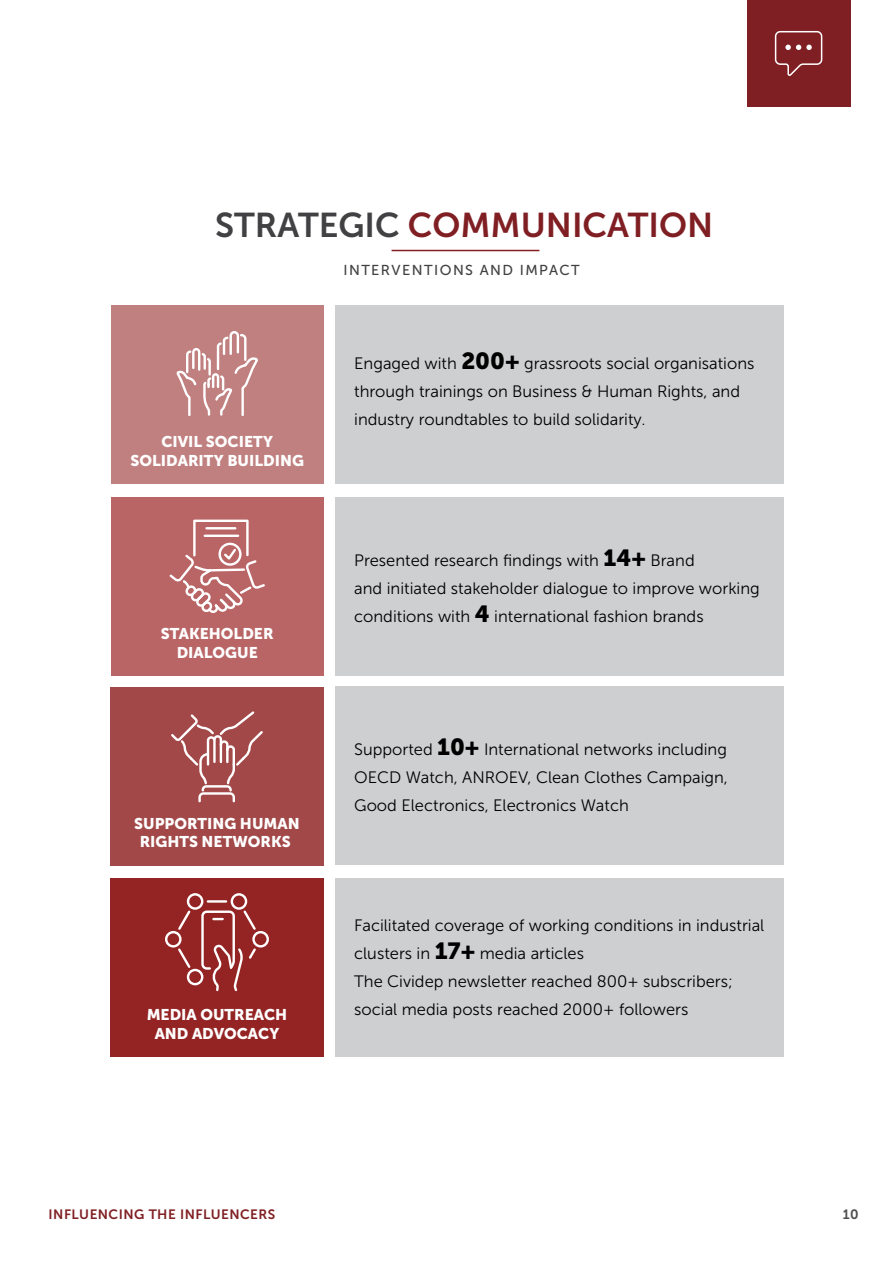
<style>
.page{position:relative;width:894px;height:1263px;background:#fff}
.page>*{position:absolute;margin:0;border:0;box-sizing:border-box;transform-origin:0 0}
.t1{font:34.35px "Museo Sans 700";color:#801f23}
.t2{font:16.5px/27.9px "Museo Sans 300";color:#000}
.t3{font:15.45px/18.6px "Museo Sans 900";color:#fff;text-align:center}
.t4{font:14.4px "Museo Sans 500";letter-spacing:.1em;color:#414042}
.t5{font:13.5px "Museo Sans 700";letter-spacing:.035em;color:#801f23}
.t6{font:13.5px "Museo Sans 700";color:#4d4e4e}
.s1{color:#414042}
.s2{font-family:"Museo Sans 900";font-size:23.25px}
</style>
<div class="page">
<div style="left:746px;top:0;width:103px;height:107px;background:#801f23"></div>
<svg style="left:774px;top:31px;width:48px;height:45px"></svg>
<div style="left:111px;top:305px;width:212px;height:179px;background:#c18080"></div>
<div style="left:335px;top:305px;width:448px;height:179px;background:#cecfd0"></div>
<div style="left:110px;top:686px;width:213px;height:179px;background:#a24848"></div>
<div style="left:335px;top:686px;width:448px;height:179px;background:#cecfd0"></div>
<div style="left:111px;top:497px;width:212px;height:179px;background:#b96565"></div>
<div style="left:335px;top:497px;width:448px;height:179px;background:#cecfd0"></div>
<svg style="left:176px;top:331px;width:82px;height:86px"></svg>
<hr style="left:391px;top:250px;width:148px;height:1px;background:#871f23">
<div style="left:110px;top:878px;width:213px;height:179px;background:#942424"></div>
<div style="left:335px;top:878px;width:448px;height:178px;background:#cecfd0"></div>
<svg style="left:176px;top:946px;width:15px;height:22px"></svg>
<svg style="left:176px;top:908px;width:16px;height:24px"></svg>
<svg style="left:208px;top:900px;width:18px;height:2px"></svg>
<div style="left:187px;top:893px;width:16px;height:16px;border:2px solid #fff;border-radius:50%"></div>
<div style="left:230px;top:893px;width:17px;height:16px;border:2px solid #fff;border-radius:50%"></div>
<div style="left:252px;top:931px;width:17px;height:16px;border:2px solid #fff;border-radius:50%"></div>
<div style="left:165px;top:931px;width:16px;height:16px;border:2px solid #fff;border-radius:50%"></div>
<div style="left:187px;top:968px;width:16px;height:17px;border:2px solid #fff;border-radius:50%"></div>
<svg style="left:200px;top:908px;width:58px;height:84px"></svg>
<svg style="left:171px;top:711px;width:92px;height:92px"></svg>
<div style="left:193px;top:519px;width:55px;height:37px;border:2px solid #fff"></div>
<div style="left:218px;top:542px;width:23px;height:24px;border:2px solid #fff;border-radius:50%"></div>
<svg style="left:169px;top:546px;width:96px;height:67px"></svg>
<hr style="left:206px;top:527px;width:29px;height:2px;background:#fff">
<hr style="left:205px;top:534px;width:33px;height:3px;background:#fff">
<h1 class="t1" style="left:215px;top:206px;width:499px"><span class="s1">STRATEGIC</span> COMMUNICATION</h1>
<p class="t4" style="left:343px;top:262px;width:238px">INTERVENTIONS AND IMPACT</p>
<p class="t3" style="left:130px;top:432px;width:175px">CIVIL SOCIETY<br>SOLIDARITY BUILDING</p>
<p class="t3" style="left:161px;top:624px;width:114px">STAKEHOLDER<br>DIALOGUE</p>
<p class="t3" style="left:134px;top:814px;width:167px">SUPPORTING HUMAN<br>RIGHTS NETWORKS</p>
<p class="t3" style="left:147px;top:1005px;width:142px">MEDIA OUTREACH<br>AND ADVOCACY</p>
<p class="t2" style="left:354px;top:350px;width:401px">Engaged with <span class="s2">200+</span> grassroots social organisations through trainings on Business &amp; Human Rights, and industry roundtables to build solidarity.</p>
<p class="t2" style="left:354px;top:546px;width:407px">Presented research findings with <span class="s2">14+</span> Brand<br>and initiated stakeholder dialogue to improve working conditions with <span class="s2">4</span> international fashion brands</p>
<p class="t2" style="left:354px;top:735px;width:375px;text-align:justify">Supported <span class="s2">10+</span> International networks including OECD Watch, ANROEV, Clean Clothes Campaign, Good Electronics, Electronics Watch</p>
<p class="t2" style="left:354px;top:911px;width:411px">Facilitated coverage of working conditions in industrial clusters in <span class="s2">17+</span> media articles<br>The Cividep newsletter reached 800+ subscribers; social media posts reached 2000+ followers</p>
<p class="t5" style="left:49px;top:1207px;width:228px">INFLUENCING THE INFLUENCERS</p>
<p class="t6" style="left:842px;top:1207px;width:17px">10</p>
</div>
